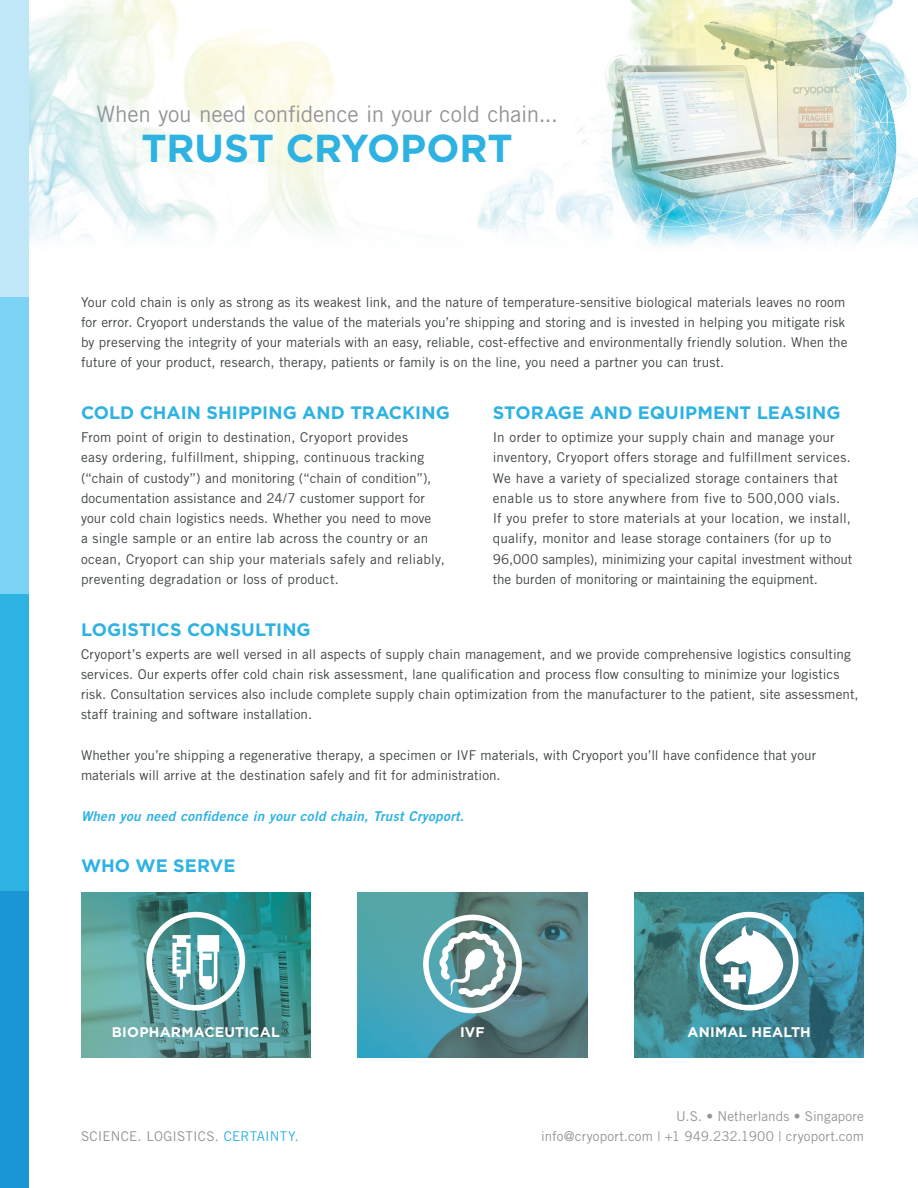
<style>
.page{position:relative;width:918px;height:1188px;background:#fff}
.page>*{position:absolute;margin:0;border:0;box-sizing:border-box;transform-origin:0 0}
.t1{font:700 39px "Gotham";color:#2eb2e2}
.t2{font:22.5px "Trade Gothic LT Std";letter-spacing:-.01em;color:#949598}
.t3{font:700 18px "Gotham";letter-spacing:.005em;color:#2eb2e2}
.t4{font:700 13.95px "Gotham";letter-spacing:.01em;color:#fff}
.t5{font:13.5px/20.2px "Trade Gothic LT Std";letter-spacing:.01em;color:#3f4446}
.t6{font:13.5px/20.2px "Trade Gothic LT Std";letter-spacing:.01em;color:#949598;text-align:right}
.t7{font:13.5px "Trade Gothic LT Std Bd 2 Obl";letter-spacing:.025em;color:#2eb2e2}
.s1{color:#2eb2e2}
</style>
<div class="page">
<img style="left:29px;top:0;width:889px;height:247px">
<img style="left:81px;top:892px;width:230px;height:165px">
<img style="left:358px;top:892px;width:229px;height:165px">
<img style="left:634px;top:892px;width:230px;height:165px">
<svg style="left:439px;top:931px;width:67px;height:66px"></svg>
<div style="left:423px;top:915px;width:99px;height:98px;border:6px solid #fff;border-radius:50%"></div>
<div style="left:146px;top:912px;width:99px;height:99px;border:6px solid #fff;border-radius:50%"></div>
<svg style="left:172px;top:935px;width:19px;height:55px"></svg>
<svg style="left:197px;top:935px;width:22px;height:55px"></svg>
<div style="left:700px;top:912px;width:99px;height:99px;border:6px solid #fff;border-radius:50%"></div>
<svg style="left:714px;top:926px;width:69px;height:68px"></svg>
<div style="left:0;top:0;width:29px;height:297px;background:#bfe7f7"></div>
<div style="left:0;top:297px;width:29px;height:297px;background:#7cd2f4"></div>
<div style="left:0;top:594px;width:29px;height:297px;background:#2eb2e2"></div>
<div style="left:0;top:891px;width:29px;height:297px;background:#1a96d4"></div>
<h2 class="t2" style="left:97px;top:100px;width:463px">When you need confidence in your cold chain...</h2>
<h1 class="t1" style="left:142px;top:123px;width:373px">TRUST CRYOPORT</h1>
<p class="t5" style="left:81px;top:292px;width:768px">Your cold chain is only as strong as its weakest link, and the nature of temperature-sensitive biological materials leaves no room for error. Cryoport understands the value of the materials you’re shipping and storing and is invested in helping you mitigate risk by preserving the integrity of your materials with an easy, reliable, cost-effective and environmentally friendly solution. When the future of your product, research, therapy, patients or family is on the line, you need a partner you can trust.</p>
<h3 class="t3" style="left:81px;top:401px;width:370px">COLD CHAIN SHIPPING AND TRACKING</h3>
<p class="t5" style="left:81px;top:427px;width:365px">From point of origin to destination, Cryoport provides<br>easy ordering, fulfillment, shipping, continuous tracking (“chain of custody”) and monitoring (“chain of condition”), documentation assistance and 24/7 customer support for your cold chain logistics needs. Whether you need to move<br>a single sample or an entire lab across the country or an ocean, Cryoport can ship your materials safely and reliably, preventing degradation or loss of product.</p>
<h3 class="t3" style="left:493px;top:401px;width:349px">STORAGE AND EQUIPMENT LEASING</h3>
<p class="t5" style="left:493px;top:427px;width:361px">In order to optimize your supply chain and manage your inventory, Cryoport offers storage and fulfillment services.<br>We have a variety of specialized storage containers that enable us to store anywhere from five to 500,000 vials.<br>If you prefer to store materials at your location, we install, qualify, monitor and lease storage containers (for up to 96,000 samples), minimizing your capital investment without the burden of monitoring or maintaining the equipment.</p>
<h3 class="t3" style="left:81px;top:617px;width:231px">LOGISTICS CONSULTING</h3>
<p class="t5" style="left:81px;top:644px;width:779px">Cryoport’s experts are well versed in all aspects of supply chain management, and we provide comprehensive logistics consulting services. Our experts offer cold chain risk assessment, lane qualification and process flow consulting to minimize your logistics risk. Consultation services also include complete supply chain optimization from the manufacturer to the patient, site assessment, staff training and software installation.</p>
<p class="t5" style="left:81px;top:745px;width:737px">Whether you’re shipping a regenerative therapy, a specimen or IVF materials, with Cryoport you’ll have confidence that your materials will arrive at the destination safely and fit for administration.</p>
<p class="t7" style="left:81px;top:807px;width:384px">When you need confidence in your cold chain, Trust Cryoport.</p>
<h3 class="t3" style="left:81px;top:854px;width:156px">WHO WE SERVE</h3>
<p class="t4" style="left:112px;top:1023px;width:169px">BIOPHARMACEUTICAL</p>
<p class="t4" style="left:460px;top:1023px;width:26px">IVF</p>
<p class="t4" style="left:688px;top:1023px;width:125px">ANIMAL HEALTH</p>
<p class="t6" style="left:81px;top:1126px;width:219px">SCIENCE. LOGISTICS. <span class="s1">CERTAINTY.</span></p>
<p class="t6" style="left:541px;top:1105px;width:324px">U.S. • Netherlands • Singapore<br>info@cryoport.com | +1 949.232.1900 | cryoport.com</p>
</div>
